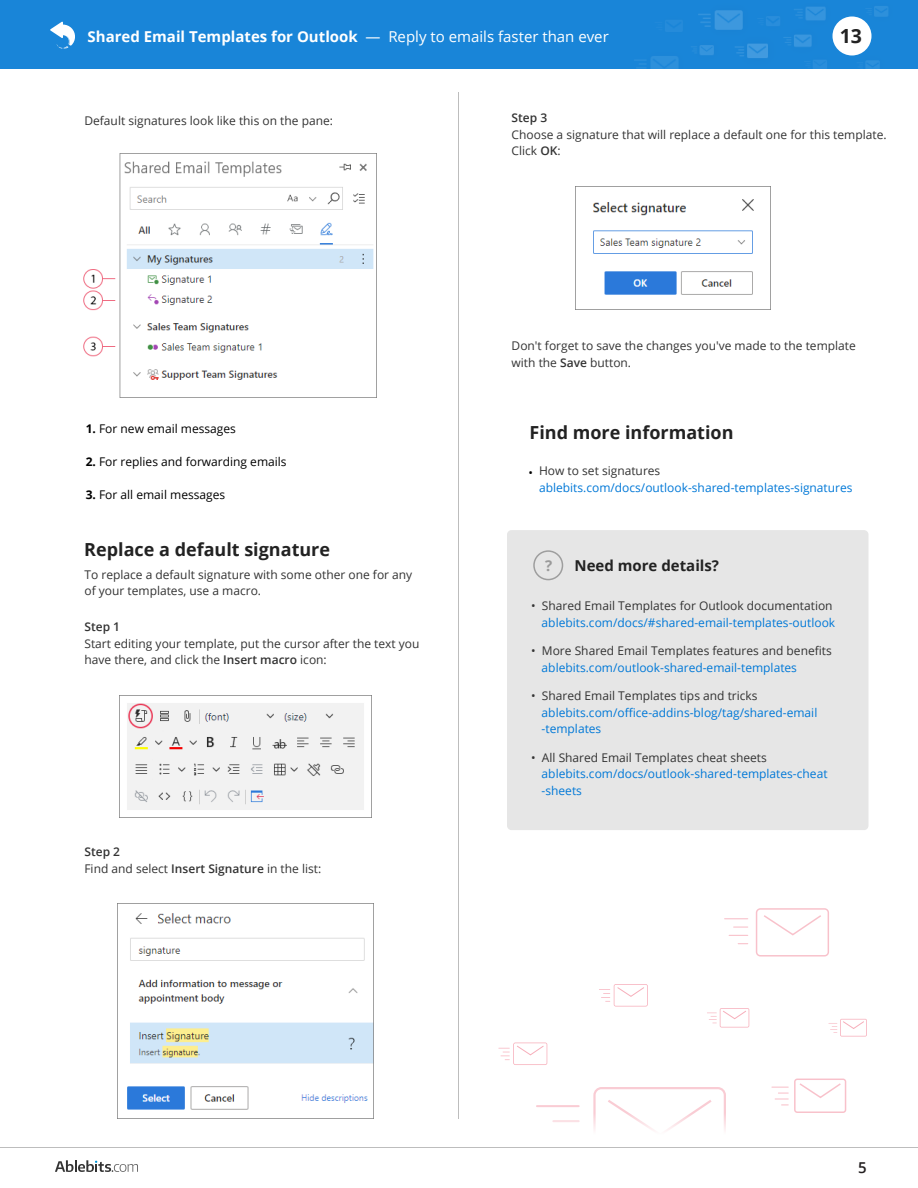
<style>
.page{position:relative;width:918px;height:1188px;background:#fff}
.page>*{position:absolute;margin:0;border:0;box-sizing:border-box;transform-origin:0 0}
.t1{font:700 19.5px "Open Sans";color:#222}
.t2{font:700 18px "Open Sans";color:#222}
.t3{font:700 15px "Open Sans";color:#fff}
.t4{font:700 15px "Open Sans";color:#222}
.t5{font:600 15px "Open Sans";color:#231f20}
.t6{font:700 15px "Open Sans";color:#9a9a9a}
.t7{font:12px/16.5px "Open Sans";color:#333}
.t8{font:12px/16.5px "Open Sans";color:#0078d7}
.t9{font:12px "Open Sans";color:#000}
.t10{font:600 12px "Open Sans";color:#333}
.s1{font-weight:400}
.s2{font-weight:700}
.s3{font-weight:600}
.s4{color:#000}
.s5{color:#333}
</style>
<div class="page">
<svg style="left:707px;top:1008px;width:42px;height:20px"></svg>
<svg style="left:599px;top:984px;width:49px;height:23px"></svg>
<svg style="left:771px;top:1079px;width:75px;height:34px"></svg>
<hr style="left:536px;top:1105px;width:44px;height:2px;background:#ea3251">
<svg style="left:593px;top:1087px;width:133px;height:25px"></svg>
<svg style="left:498px;top:1043px;width:49px;height:22px"></svg>
<svg style="left:828px;top:1019px;width:39px;height:18px"></svg>
<svg style="left:724px;top:918px;width:24px;height:1px"></svg>
<svg style="left:733px;top:927px;width:15px;height:1px"></svg>
<svg style="left:729px;top:935px;width:19px;height:1px"></svg>
<svg style="left:756px;top:908px;width:73px;height:49px"></svg>
<div style="left:0;top:0;width:918px;height:69px;background:#1985d8"></div>
<svg style="left:50px;top:22px;width:25px;height:27px"></svg>
<img style="left:634px;top:6px;width:254px;height:63px">
<div style="left:832px;top:16px;width:40px;height:40px;background:#fff;border-radius:50%"></div>
<svg style="left:55px;top:1160px;width:83px;height:12px"></svg>
<hr style="left:0;top:1147px;width:918px;height:1px;background:#bdbdbd">
<hr style="left:458px;top:92px;width:1px;height:1027px;background:#bdbdbd">
<div style="left:507px;top:530px;width:362px;height:300px;background:#e6e6e6;border-radius:4px"></div>
<svg style="left:533px;top:550px;width:30px;height:30px"></svg>
<img style="left:119px;top:695px;width:253px;height:123px">
<img style="left:117px;top:904px;width:257px;height:215px">
<img style="left:575px;top:187px;width:196px;height:122px">
<img style="left:83px;top:153px;width:294px;height:245px">
<p class="t3" style="left:88px;top:26px;width:523px">Shared Email Templates for Outlook <span class="s1">— Reply to emails faster than ever</span></p>
<h1 class="t1" style="left:840px;top:22px;width:24px">13</h1>
<p class="t7" style="left:84px;top:112px;width:250px">Default signatures look like this on the pane:</p>
<p class="t9" style="left:86px;top:421px;width:152px"><span class="s2">1.</span> For new email messages</p>
<p class="t9" style="left:86px;top:454px;width:202px"><span class="s2">2.</span> For replies and forwarding emails</p>
<p class="t9" style="left:86px;top:487px;width:141px"><span class="s2">3.</span> For all email messages</p>
<h2 class="t2" style="left:84px;top:537px;width:247px">Replace a default signature</h2>
<p class="t7" style="left:84px;top:566px;width:329px">To replace a default signature with some other one for any of your templates, use a macro.</p>
<p class="t10" style="left:84px;top:619px;width:37px">Step 1</p>
<p class="t7" style="left:84px;top:635px;width:337px">Start editing your template, put the cursor after the text you have there, and click the <span class="s3">Insert macro</span> icon:</p>
<p class="t7" style="left:84px;top:843px;width:238px"><span class="s3">Step 2<br></span>Find and select <span class="s3">Insert Signature</span> in the list:</p>
<p class="t10" style="left:512px;top:110px;width:37px">Step 3</p>
<p class="t7" style="left:512px;top:126px;width:377px">Choose a signature that will replace a default one for this template.<br>Click <span class="s3">OK</span>:</p>
<p class="t7" style="left:512px;top:338px;width:346px">Don't forget to save the changes you've made to the template with the <span class="s3">Save</span> button.</p>
<h2 class="t2" style="left:530px;top:420px;width:205px">Find more information</h2>
<p class="t8" style="left:539px;top:463px;width:315px;text-indent:-10px"><span class="s4">•</span> <span class="s5">How to set signatures </span>ablebits.com/docs/outlook-shared-templates-signatures</p>
<p class="t6" style="left:545px;top:555px;width:9px">?</p>
<p class="t4" style="left:574px;top:555px;width:146px">Need more details?</p>
<p class="t7" style="left:531px;top:597px;width:303px">• Shared Email Templates for Outlook documentation</p>
<p class="t8" style="left:542px;top:614px;width:295px">ablebits.com/docs/#shared-email-templates-outlook</p>
<p class="t7" style="left:531px;top:642px;width:302px">• More Shared Email Templates features and benefits</p>
<p class="t8" style="left:542px;top:659px;width:257px">ablebits.com/outlook-shared-email-templates</p>
<p class="t7" style="left:531px;top:687px;width:228px">• Shared Email Templates tips and tricks</p>
<p class="t8" style="left:542px;top:704px;width:277px">ablebits.com/office-addins-blog/tag/shared-email -templates</p>
<p class="t7" style="left:531px;top:749px;width:237px">• All Shared Email Templates cheat sheets</p>
<p class="t8" style="left:542px;top:765px;width:287px">ablebits.com/docs/outlook-shared-templates-cheat -sheets</p>
<p class="t5" style="left:858px;top:1158px;width:10px">5</p>
</div>
